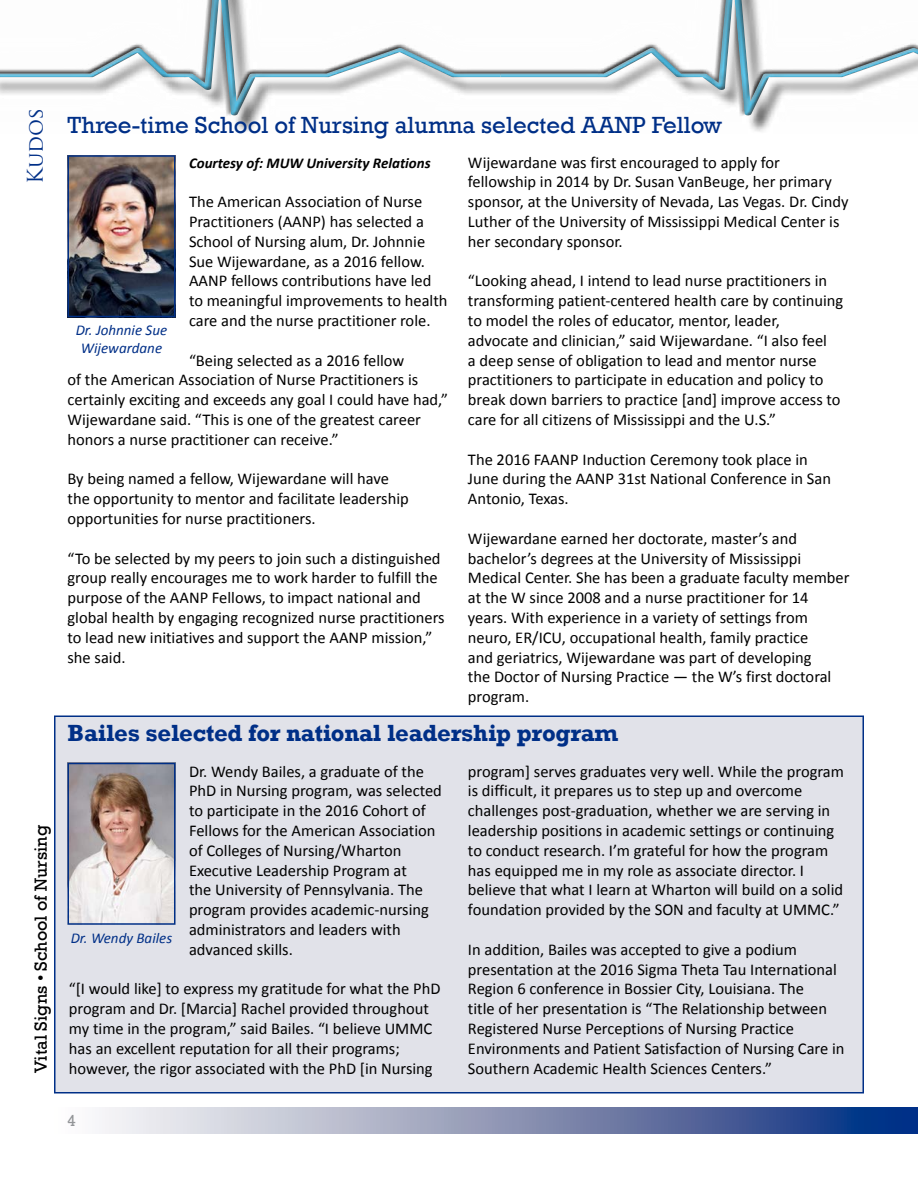
<style>
.page{position:relative;width:918px;height:1188px;background:#fff}
.page>*{position:absolute;margin:0;border:0;box-sizing:border-box;transform-origin:0 0}
.t1{font:24px "Rockwell";color:#002f87}
.t2{font:700 24px "Rockwell";letter-spacing:-.01em;color:#002f87}
.t3{font:21px "Trajan Pro";color:#002f87}
.t4{font:18px "Rockwell";color:#000}
.t5{font:16.5px/19.8px "Calibri";color:#000}
.t6{font:16.5px "Rockwell";color:#939598}
.t7{font:italic 15px/18px "Calibri";color:#002f87;text-align:center}
.t8{font:italic 700 15px "Calibri";color:#000}
</style>
<div class="page">
<svg style="left:102px;top:1107px;width:816px;height:27px;background:#8491b6"></svg>
<div style="left:0;top:0;width:918px;height:121px;background:#000;opacity:.75"></div>
<img style="left:71px;top:158px;width:102px;height:156px">
<div style="left:68px;top:155px;width:108px;height:162px;border:2px solid #002f87"></div>
<div style="left:55px;top:716px;width:808px;height:377px;background:#e1e2e9"></div>
<div style="left:54px;top:716px;width:810px;height:378px;border:2px solid #002f87"></div>
<img style="left:71px;top:766px;width:102px;height:156px">
<div style="left:68px;top:763px;width:108px;height:162px;border:2px solid #002f87"></div>
<p class="t3" style="left:22px;top:184px;width:78px;rotate:-90deg">Kudos</p>
<p class="t4" style="left:30px;top:1073px;width:250px;rotate:-90deg">Vital Signs • School of Nursing</p>
<h1 class="t1" style="left:68px;top:111px;width:656px">Three-time School of Nursing alumna selected AANP Fellow</h1>
<p class="t8" style="left:189px;top:153px;width:243px">Courtesy of: MUW University Relations</p>
<p class="t5" style="left:189px;top:192px;width:260px">The American Association of Nurse Practitioners (AANP) has selected a School of Nursing alum, Dr. Johnnie Sue Wijewardane, as a 2016 fellow.<br>AANP fellows contributions have led to meaningful improvements to health care and the nurse practitioner role.</p>
<p class="t5" style="left:67px;top:350px;width:382px;text-indent:122px">“Being selected as a 2016 fellow<br>of the American Association of Nurse Practitioners is certainly exciting and exceeds any goal I could have had,” Wijewardane said. “This is one of the greatest career honors a nurse practitioner can receive.”</p>
<p class="t5" style="left:67px;top:469px;width:343px">By being named a fellow, Wijewardane will have the opportunity to mentor and facilitate leadership opportunities for nurse practitioners.</p>
<p class="t5" style="left:67px;top:548px;width:379px">“To be selected by my peers to join such a distinguished group really encourages me to work harder to fulfill the purpose of the AANP Fellows, to impact national and global health by engaging recognized nurse practitioners to lead new initiatives and support the AANP mission,” she said.</p>
<p class="t7" style="left:76px;top:321px;width:93px">Dr. Johnnie Sue<br>Wijewardane</p>
<p class="t5" style="left:468px;top:152px;width:382px">Wijewardane was first encouraged to apply for fellowship in 2014 by Dr. Susan VanBeuge, her primary sponsor, at the University of Nevada, Las Vegas. Dr. Cindy Luther of the University of Mississippi Medical Center is her secondary sponsor.</p>
<p class="t5" style="left:468px;top:271px;width:377px">“Looking ahead, I intend to lead nurse practitioners in transforming patient-centered health care by continuing to model the roles of educator, mentor, leader, advocate and clinician,” said Wijewardane. “I also feel<br>a deep sense of obligation to lead and mentor nurse practitioners to participate in education and policy to break down barriers to practice [and] improve access to care for all citizens of Mississippi and the U.S.”</p>
<p class="t5" style="left:468px;top:449px;width:365px">The 2016 FAANP Induction Ceremony took place in<br>June during the AANP 31st National Conference in San<br>Antonio, Texas.</p>
<p class="t5" style="left:468px;top:529px;width:383px">Wijewardane earned her doctorate, master’s and bachelor’s degrees at the University of Mississippi Medical Center. She has been a graduate faculty member at the W since 2008 and a nurse practitioner for 14 years. With experience in a variety of settings from neuro, ER/ICU, occupational health, family practice<br>and geriatrics, Wijewardane was part of developing<br>the Doctor of Nursing Practice — the W’s first doctoral program.</p>
<h1 class="t2" style="left:68px;top:718px;width:552px">Bailes selected for national leadership program</h1>
<p class="t5" style="left:189px;top:761px;width:254px">Dr. Wendy Bailes, a graduate of the PhD in Nursing program, was selected to participate in the 2016 Cohort of Fellows for the American Association of Colleges of Nursing/Wharton Executive Leadership Program at<br>the University of Pennsylvania. The program provides academic-nursing administrators and leaders with advanced skills.</p>
<p class="t5" style="left:69px;top:979px;width:373px">“[I would like] to express my gratitude for what the PhD program and Dr. [Marcia] Rachel provided throughout my time in the program,” said Bailes. “I believe UMMC has an excellent reputation for all their programs; however, the rigor associated with the PhD [in Nursing</p>
<p class="t7" style="left:71px;top:928px;width:103px">Dr. Wendy Bailes</p>
<p class="t6" style="left:67px;top:1111px;width:10px">4</p>
<p class="t5" style="left:468px;top:761px;width:378px">program] serves graduates very well. While the program is difficult, it prepares us to step up and overcome challenges post-graduation, whether we are serving in leadership positions in academic settings or continuing to conduct research. I’m grateful for how the program has equipped me in my role as associate director. I believe that what I learn at Wharton will build on a solid foundation provided by the SON and faculty at UMMC.”</p>
<p class="t5" style="left:468px;top:940px;width:378px">In addition, Bailes was accepted to give a podium presentation at the 2016 Sigma Theta Tau International Region 6 conference in Bossier City, Louisiana. The<br>title of her presentation is “The Relationship between Registered Nurse Perceptions of Nursing Practice Environments and Patient Satisfaction of Nursing Care in Southern Academic Health Sciences Centers.”</p>
</div>
